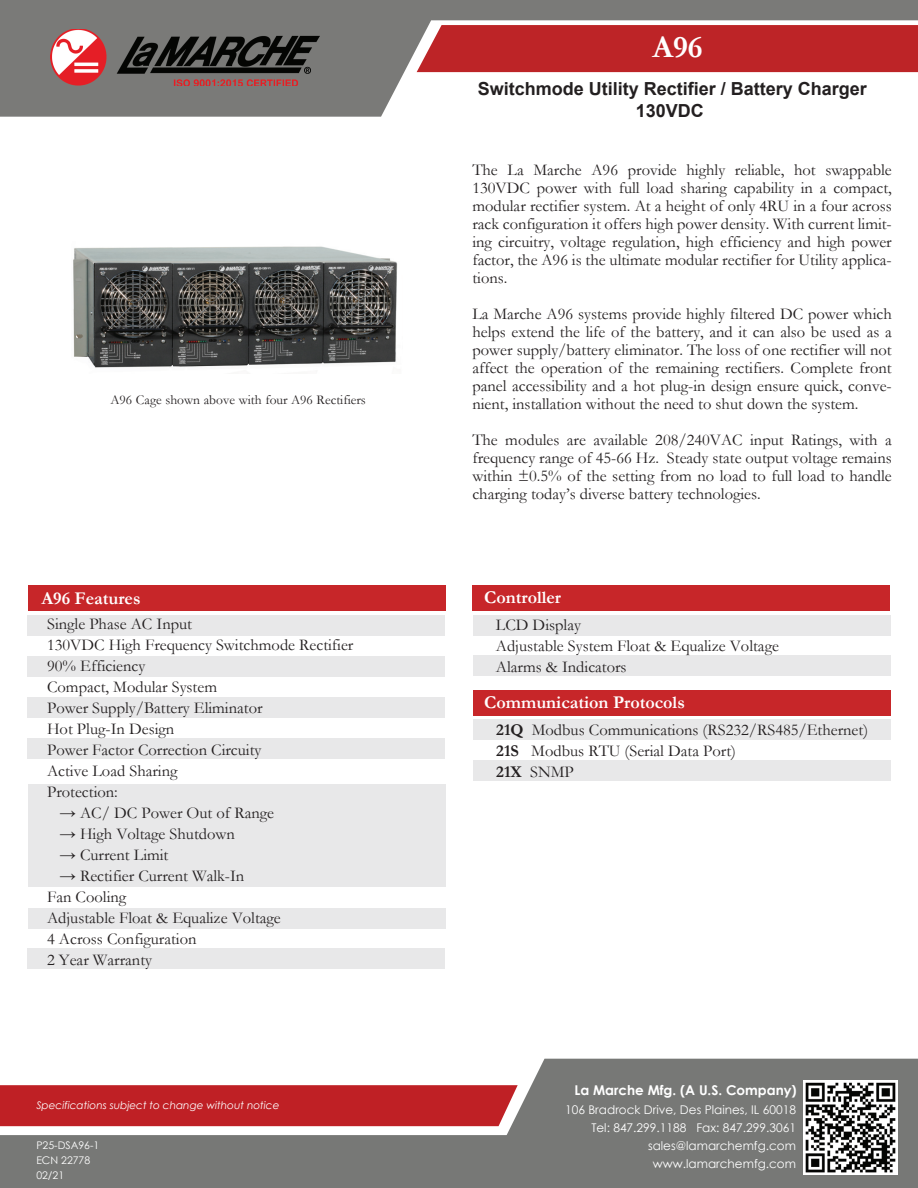
<style>
.page{position:relative;width:918px;height:1188px;background:#fff}
.page>*{position:absolute;margin:0;border:0;box-sizing:border-box;transform-origin:0 0}
.t1{font:700 31.5px "Garamond";color:#fff}
.t2{font:700 18px/21.6px "Arial";color:#231f20;text-align:center}
.t3{font:700 18px "Garamond";color:#fff}
.t4{font:16.5px/21px "Garamond";color:#231f20}
.t5{font:13.5px "Garamond";color:#231f20}
.t6{font:700 13.5px "Century Gothic";color:#fff}
.t7{font:12px/18px "Century Gothic";color:#fff;text-align:right}
.t8{font:italic 10.5px "Century Gothic";color:#fff}
.t9{font:10.5px/14.7px "Century Gothic";color:#fff}
.s1{font-weight:700}
</style>
<div class="page">
<div style="left:473px;top:615px;width:418px;height:20px;background:#e8e8e9"></div>
<div style="left:473px;top:655px;width:418px;height:21px;background:#e8e8e9"></div>
<div style="left:473px;top:719px;width:418px;height:21px;background:#e8e8e9"></div>
<div style="left:473px;top:760px;width:418px;height:21px;background:#e8e8e9"></div>
<div style="left:472px;top:585px;width:418px;height:26px;background:#c72629"></div>
<div style="left:28px;top:615px;width:417px;height:21px;background:#e8e8e9"></div>
<div style="left:27px;top:697px;width:418px;height:21px;background:#e8e8e9"></div>
<div style="left:28px;top:656px;width:417px;height:21px;background:#e8e8e9"></div>
<div style="left:28px;top:785px;width:418px;height:102px;background:#e8e8e9"></div>
<div style="left:27px;top:739px;width:418px;height:20px;background:#e8e8e9"></div>
<div style="left:28px;top:908px;width:418px;height:21px;background:#e8e8e9"></div>
<div style="left:27px;top:948px;width:418px;height:21px;background:#e8e8e9"></div>
<svg style="left:0;top:0;width:918px;height:117px"></svg>
<img style="left:50px;top:29px;width:269px;height:57px">
<svg style="left:72px;top:1059px;width:846px;height:129px;fill:#777876"></svg>
<div style="left:0;top:1135px;width:571px;height:53px;background:#777876"></div>
<div style="left:0;top:1085px;width:518px;height:41px;background:#bf2025"></div>
<img style="left:73px;top:246px;width:325px;height:122px">
<div style="left:28px;top:585px;width:418px;height:26px;background:#c72629"></div>
<div style="left:473px;top:690px;width:418px;height:25px;background:#c72629"></div>
<img style="left:803px;top:1080px;width:94px;height:94px">
<h1 class="t1" style="left:652px;top:26px;width:52px">A96</h1>
<p class="t5" style="left:110px;top:391px;width:257px">A96 Cage shown above with four A96 Rectifiers</p>
<p class="t2" style="left:478px;top:79px;width:391px">Switchmode Utility Rectifier / Battery Charger<br>130VDC</p>
<p class="t4" style="left:472px;top:160px;width:421px;line-height:18px;text-align:justify">The La Marche A96 provide highly reliable, hot swappable 130VDC power with full load sharing capability in a compact, modular rectifier system. At a height of only 4RU in a four across rack configuration it offers high power density. With current limit&shy;ing circuitry, voltage regulation, high efficiency and high power factor, the A96 is the ultimate modular rectifier for Utility applica&shy;tions.</p>
<p class="t4" style="left:472px;top:304px;width:421px;line-height:18px;text-align:justify">La Marche A96 systems provide highly filtered DC power which helps extend the life of the battery, and it can also be used as a power supply/battery eliminator. The loss of one rectifier will not affect the operation of the remaining rectifiers. Complete front panel accessibility and a hot plug-in design ensure quick, conve&shy;nient, installation without the need to shut down the system.</p>
<p class="t4" style="left:472px;top:430px;width:421px;line-height:18px;text-align:justify">The modules are available 208/240VAC input Ratings, with a frequency range of 45-66 Hz. Steady state output voltage remains within ±0.5% of the setting from no load to full load to handle charging today’s diverse battery technologies.</p>
<p class="t3" style="left:41px;top:586px;width:101px">A96 Features</p>
<p class="t3" style="left:484px;top:585px;width:78px">Controller</p>
<p class="t4" style="left:496px;top:614px;width:285px">LCD Display<br>Adjustable System Float &amp; Equalize Voltage<br>Alarms &amp; Indicators</p>
<p class="t4" style="left:47px;top:612px;width:308px">Single Phase AC Input<br>130VDC High Frequency Switchmode Rectifier<br>90% Efficiency<br>Compact, Modular System<br>Power Supply/Battery Eliminator<br>Hot Plug-In Design<br>Power Factor Correction Circuity<br>Active Load Sharing<br>Protection:</p>
<p class="t4" style="left:59px;top:801px;width:216px">→ AC/ DC Power Out of Range</p>
<p class="t4" style="left:59px;top:823px;width:177px">→ High Voltage Shutdown</p>
<p class="t4" style="left:59px;top:844px;width:110px">→ Current Limit</p>
<p class="t4" style="left:47px;top:865px;width:235px;text-indent:12px">→ Rectifier Current Walk-In<br>Fan Cooling<br>Adjustable Float &amp; Equalize Voltage<br>4 Across Configuration<br>2 Year Warranty</p>
<p class="t3" style="left:484px;top:690px;width:202px">Communication Protocols</p>
<p class="t4" style="left:496px;top:719px;width:373px"><span class="s1">21Q</span> Modbus Communications (RS232/RS485/Ethernet)<br><span class="s1">21S</span> Modbus RTU (Serial Data Port)<br><span class="s1">21X</span> SNMP</p>
<p class="t8" style="left:36px;top:1097px;width:245px">Specifications subject to change without notice</p>
<p class="t9" style="left:36px;top:1138px;width:65px">P25-DSA96-1<br>ECN 22778<br>02/21</p>
<p class="t9" style="left:27px;top:1170px;width:29px">07/20</p>
<p class="t6" style="left:575px;top:1079px;width:224px">La Marche Mfg. (A U.S. Company)</p>
<p class="t7" style="left:565px;top:1101px;width:232px">106 Bradrock Drive, Des Plaines, IL 60018<br>Tel: 847.299.1188 Fax: 847.299.3061 sales@lamarchemfg.com www.lamarchemfg.com</p>
</div>
